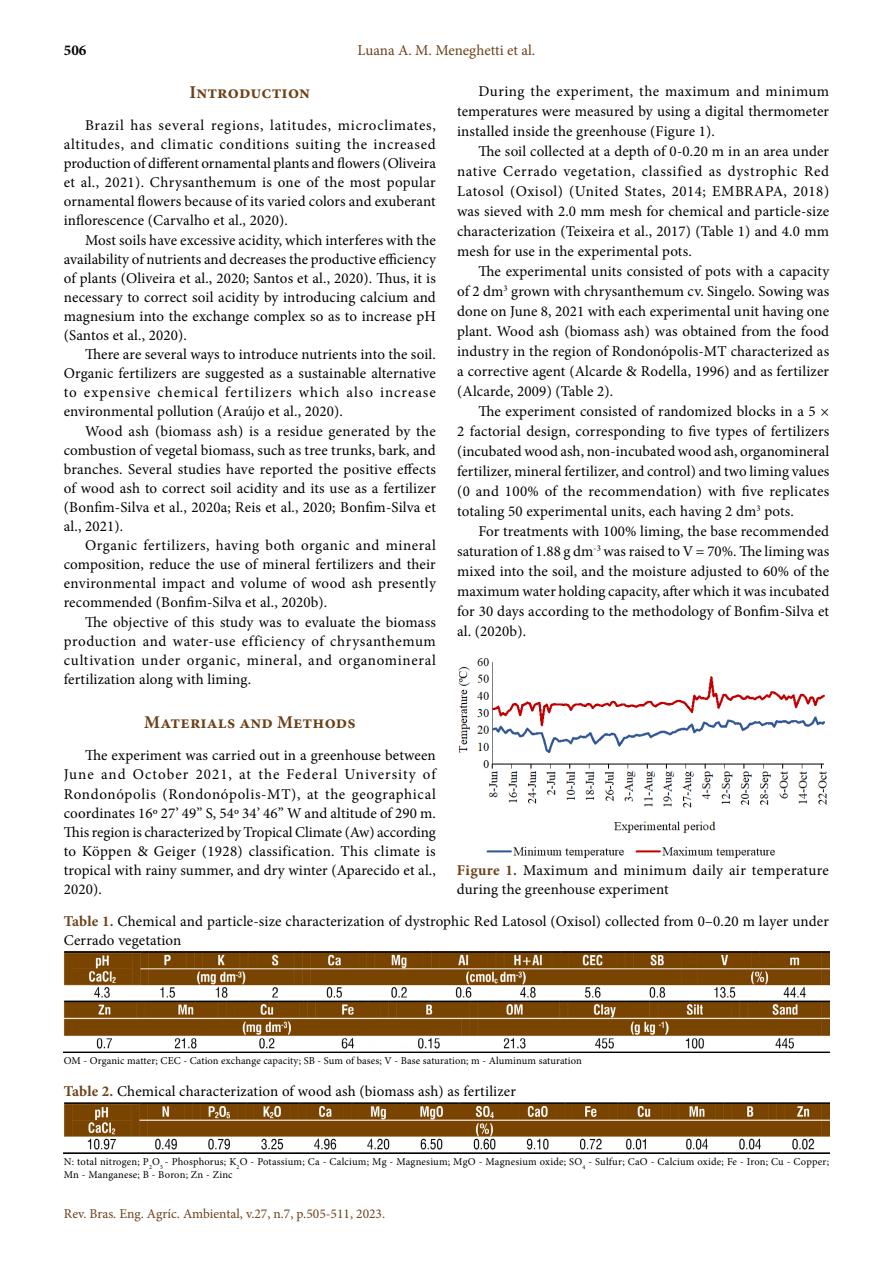
<style>
.page{position:relative;width:893px;height:1263px;background:#fff}
.page>*{position:absolute;margin:0;border:0;box-sizing:border-box;transform-origin:0 0}
.t1{font:700 18px "Minion Pro";letter-spacing:.01em;color:#6c4119}
.t2{font:15px/19px "Minion Pro";letter-spacing:.01em;color:#000;text-align:justify}
.t3{font:15px "Minion Pro";color:#6c4119}
.t4{font:700 15px "Minion Pro";color:#000}
.t5{font:13.5px "Minion Pro";color:#6c4119}
.t6{font:10.5px/12.6px "Minion Pro";letter-spacing:.01em;color:#000}
.s1{font-weight:700;color:#6c4119}
</style>
<div class="page">
<img style="left:458px;top:658px;width:369px;height:200px">
<img style="left:64px;top:1102px;width:765px;height:51px">
<img style="left:64px;top:951px;width:765px;height:101px">
<p class="t4" style="left:64px;top:40px;width:24px">506</p>
<p class="t3" style="left:358px;top:40px;width:179px">Luana A. M. Meneghetti et al.</p>
<p class="t1" style="left:190px;top:80px;width:122px">Introduction</p>
<p class="t2" style="left:64px;top:116px;width:374px;text-indent:21px">Brazil has several regions, latitudes, microclimates, altitudes, and climatic conditions suiting the increased production of different ornamental plants and flowers (Oliveira et al., 2021). Chrysanthemum is one of the most popular ornamental flowers because of its varied colors and exuberant inflorescence (Carvalho et al., 2020).</p>
<p class="t2" style="left:64px;top:230px;width:374px;text-indent:21px">Most soils have excessive acidity, which interferes with the availability of nutrients and decreases the productive efficiency of plants (Oliveira et al., 2020; Santos et al., 2020). Thus, it is necessary to correct soil acidity by introducing calcium and magnesium into the exchange complex so as to increase pH (Santos et al., 2020).</p>
<p class="t2" style="left:64px;top:345px;width:374px;text-indent:21px">There are several ways to introduce nutrients into the soil.<br>Organic fertilizers are suggested as a sustainable alternative to expensive chemical fertilizers which also increase environmental pollution (Araújo et al., 2020).</p>
<p class="t2" style="left:64px;top:421px;width:374px;text-indent:21px">Wood ash (biomass ash) is a residue generated by the combustion of vegetal biomass, such as tree trunks, bark, and branches. Several studies have reported the positive effects of wood ash to correct soil acidity and its use as a fertilizer (Bonfim-Silva et al., 2020a; Reis et al., 2020; Bonfim-Silva et al., 2021).</p>
<p class="t2" style="left:64px;top:536px;width:374px;text-indent:21px">Organic fertilizers, having both organic and mineral composition, reduce the use of mineral fertilizers and their environmental impact and volume of wood ash presently recommended (Bonfim-Silva et al., 2020b).</p>
<p class="t2" style="left:64px;top:612px;width:374px;text-indent:21px">The objective of this study was to evaluate the biomass production and water-use efficiency of chrysanthemum cultivation under organic, mineral, and organomineral fertilization along with liming.</p>
<p class="t1" style="left:144px;top:710px;width:213px">Materials and Methods</p>
<p class="t2" style="left:64px;top:746px;width:374px;text-indent:21px">The experiment was carried out in a greenhouse between June and October 2021, at the Federal University of Rondonópolis (Rondonópolis-MT), at the geographical coordinates 16º 27’ 49” S, 54º 34’ 46” W and altitude of 290 m.<br>This region is characterized by Tropical Climate (Aw) according to Köppen &amp; Geiger (1928) classification. This climate is tropical with rainy summer, and dry winter (Aparecido et al., 2020).</p>
<p class="t2" style="left:457px;top:81px;width:374px;line-height:20px;text-indent:21px">During the experiment, the maximum and minimum temperatures were measured by using a digital thermometer installed inside the greenhouse (Figure 1).</p>
<p class="t2" style="left:457px;top:141px;width:374px;line-height:20px;text-indent:21px">The soil collected at a depth of 0-0.20 m in an area under native Cerrado vegetation, classified as dystrophic Red Latosol (Oxisol) (United States, 2014; EMBRAPA, 2018) was sieved with 2.0 mm mesh for chemical and particle-size characterization (Teixeira et al., 2017) (Table 1) and 4.0 mm mesh for use in the experimental pots.</p>
<p class="t2" style="left:457px;top:261px;width:374px;line-height:20px;text-indent:21px">The experimental units consisted of pots with a capacity of 2 dm<sup>3</sup> grown with chrysanthemum cv. Singelo. Sowing was done on June 8, 2021 with each experimental unit having one plant. Wood ash (biomass ash) was obtained from the food industry in the region of Rondonópolis-MT characterized as a corrective agent (Alcarde &amp; Rodella, 1996) and as fertilizer (Alcarde, 2009) (Table 2).</p>
<p class="t2" style="left:457px;top:401px;width:374px;line-height:20px;text-indent:21px">The experiment consisted of randomized blocks in a 5 × 2 factorial design, corresponding to five types of fertilizers (incubated wood ash, non-incubated wood ash, organomineral fertilizer, mineral fertilizer, and control) and two liming values (0 and 100% of the recommendation) with five replicates totaling 50 experimental units, each having 2 dm<sup>3</sup> pots.</p>
<p class="t2" style="left:457px;top:521px;width:374px;line-height:20px;text-indent:21px">For treatments with 100% liming, the base recommended saturation of 1.88 g dm<sup>-3</sup> was raised to V = 70%. The liming was mixed into the soil, and the moisture adjusted to 60% of the maximum water holding capacity, after which it was incubated for 30 days according to the methodology of Bonfim-Silva et al. (2020b).</p>
<p class="t2" style="left:457px;top:861px;width:373px"><span class="s1">Figure 1.</span> Maximum and minimum daily air temperature during the greenhouse experiment</p>
<p class="t2" style="left:64px;top:912px;width:767px"><span class="s1">Table 1.</span> Chemical and particle-size characterization of dystrophic Red Latosol (Oxisol) collected from 0–0.20 m layer under<br>Cerrado vegetation</p>
<p class="t6" style="left:64px;top:1054px;width:520px">OM - Organic matter; CEC - Cation exchange capacity; SB - Sum of bases; V - Base saturation; m - Aluminum saturation</p>
<p class="t2" style="left:64px;top:1082px;width:454px"><span class="s1">Table 2.</span> Chemical characterization of wood ash (biomass ash) as fertilizer</p>
<p class="t6" style="left:64px;top:1156px;width:767px">N: total nitrogen; P<sub>2</sub>O<sub>5</sub> - Phosphorus; K<sub>2</sub>O - Potassium; Ca - Calcium; Mg - Magnesium; MgO - Magnesium oxide; SO<sub>4</sub> - Sulfur; CaO - Calcium oxide; Fe - Iron; Cu - Copper;<br>Mn - Manganese; B - Boron; Zn - Zinc</p>
<p class="t5" style="left:64px;top:1204px;width:323px">Rev. Bras. Eng. Agríc. Ambiental, v.27, n.7, p.505-511, 2023.</p>
</div>
